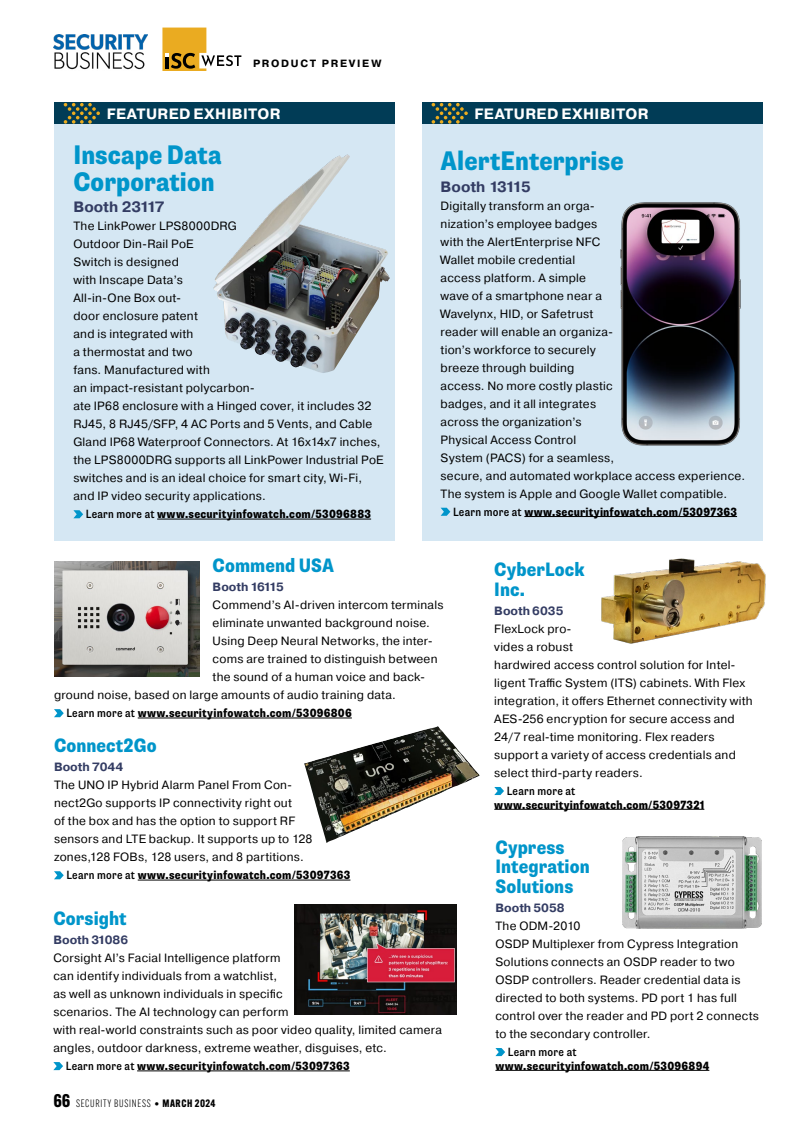
<style>
.page{position:relative;width:810px;height:1134px;background:#fff}
.page>*{position:absolute;margin:0;border:0;box-sizing:border-box;transform-origin:0 0}
.t1{font:800 condensed 27px/27px "Supria Sans";color:#0095ca}
.t2{font:800 condensed 19.5px/19.5px "Supria Sans";letter-spacing:.005em;color:#0095ca}
.t3{font:700 15px "Pragmatica";letter-spacing:.025em;color:#fff}
.t4{font:700 15px "Pragmatica";color:#333c63}
.t5{font:700 15px "Pragmatica";letter-spacing:-.04em;color:#333c63}
.t6{font:12px/18px "Pragmatica";letter-spacing:.02em;color:#000}
.t7{font:800 condensed 12px "Supria Sans";letter-spacing:.02em;color:#000}
.t8{font:700 12px "Pragmatica";color:#333c63}
.t9{font:500 condensed 12px "Supria Sans";letter-spacing:.02em;color:#000}
.t10{font:700 12px "Pragmatica";letter-spacing:-.035em;color:#333c63}
.t11{font:300 10.5px "Alternate Gothic ATF";letter-spacing:.07em;color:#000}
.t12{font:700 10.5px "Pragmatica";letter-spacing:.16em;color:#000}
.s1{font-weight:500}
.s2{font-weight:700;font-size:18px}
.s3{font-weight:700}
</style>
<div class="page">
<svg style="left:162px;top:28px;width:79px;height:43px"></svg>
<img style="left:53px;top:35px;width:94px;height:35px">
<div style="left:54px;top:103px;width:341px;height:438px;background:#d5e7f3"></div>
<div style="left:54px;top:103px;width:341px;height:21px;background:#013c56"></div>
<svg style="left:64px;top:103px;width:36px;height:21px"></svg>
<div style="left:422px;top:103px;width:341px;height:438px;background:#d5e7f3"></div>
<div style="left:422px;top:103px;width:341px;height:21px;background:#013c56"></div>
<svg style="left:432px;top:103px;width:36px;height:21px"></svg>
<hr style="left:157px;top:519px;width:214px;height:1px;background:#000">
<svg style="left:73px;top:510px;width:10px;height:8px"></svg>
<img style="left:213px;top:155px;width:134px;height:217px">
<hr style="left:524px;top:516px;width:213px;height:1px;background:#000">
<svg style="left:441px;top:508px;width:9px;height:8px"></svg>
<img style="left:620px;top:202px;width:121px;height:244px">
<hr style="left:138px;top:880px;width:212px;height:1px;background:#000">
<svg style="left:54px;top:871px;width:10px;height:8px"></svg>
<img style="left:304px;top:726px;width:176px;height:117px">
<hr style="left:137px;top:1071px;width:213px;height:1px;background:#000">
<svg style="left:53px;top:1062px;width:10px;height:8px"></svg>
<img style="left:295px;top:904px;width:161px;height:111px">
<hr style="left:138px;top:718px;width:214px;height:1px;background:#000">
<svg style="left:54px;top:709px;width:10px;height:8px"></svg>
<img style="left:54px;top:562px;width:145px;height:114px">
<hr style="left:495px;top:1070px;width:214px;height:1px;background:#000">
<svg style="left:495px;top:1048px;width:10px;height:8px"></svg>
<img style="left:622px;top:837px;width:140px;height:92px">
<hr style="left:494px;top:809px;width:210px;height:1px;background:#000">
<svg style="left:494px;top:787px;width:10px;height:8px"></svg>
<img style="left:601px;top:558px;width:165px;height:86px">
<p class="t12" style="left:253px;top:56px;width:130px">PRODUCT PREVIEW</p>
<p class="t3" style="left:107px;top:104px;width:175px">FEATURED EXHIBITOR</p>
<p class="t3" style="left:475px;top:104px;width:175px">FEATURED EXHIBITOR</p>
<h1 class="t1" style="left:73px;top:142px;width:150px">Inscape Data<br>Corporation</h1>
<p class="t4" style="left:73px;top:198px;width:92px">Booth 23117</p>
<p class="t6" style="left:73px;top:218px;width:312px">The LinkPower LPS8000DRG<br>Outdoor Din-Rail PoE<br>Switch is designed<br>with Inscape Data’s<br>All-in-One Box out-<br>door enclosure patent<br>and is integrated with<br>a thermostat and two<br>fans. Manufactured with<br>an impact-resistant polycarbon-<br>ate IP68 enclosure with a Hinged cover, it includes 32<br>RJ45, 8 RJ45/SFP, 4 AC Ports and 5 Vents, and Cable Gland IP68 Waterproof Connectors. At 16x14x7 inches, the LPS8000DRG supports all LinkPower Industrial PoE switches and is an ideal choice for smart city, Wi-Fi, and IP video security applications.</p>
<p class="t7" style="left:86px;top:507px;width:287px"><span class="s1">Learn more at</span> www.securityinfowatch.com/53096883</p>
<h1 class="t1" style="left:441px;top:148px;width:184px">AlertEnterprise</h1>
<p class="t5" style="left:441px;top:177px;width:92px">Booth 13115</p>
<p class="t6" style="left:441px;top:197px;width:306px">Digitally transform an orga-<br>nization’s employee badges<br>with the AlertEnterprise NFC<br>Wallet mobile credential<br>access platform. A simple<br>wave of a smartphone near a<br>Wavelynx, HID, or Safetrust<br>reader will enable an organiza-<br>tion’s workforce to securely<br>breeze through building<br>access. No more costly plastic<br>badges, and it all integrates<br>across the organization’s<br>Physical Access Control<br>System (PACS) for a seamless,<br>secure, and automated workplace access experience.<br>The system is Apple and Google Wallet compatible.</p>
<p class="t7" style="left:453px;top:504px;width:286px"><span class="s1">Learn more at</span> www.securityinfowatch.com/53097363</p>
<h2 class="t2" style="left:213px;top:556px;width:123px">Commend USA</h2>
<p class="t10" style="left:213px;top:579px;width:73px">Booth 16115</p>
<p class="t6" style="left:213px;top:597px;width:232px">Commend’s AI-driven intercom terminals</p>
<p class="t6" style="left:213px;top:615px;width:219px">eliminate unwanted background noise.</p>
<p class="t6" style="left:213px;top:633px;width:222px">Using Deep Neural Networks, the inter-</p>
<p class="t6" style="left:213px;top:651px;width:226px">coms are trained to distinguish between</p>
<p class="t6" style="left:213px;top:669px;width:214px">the sound of a human voice and back-</p>
<p class="t6" style="left:54px;top:687px;width:344px">ground noise, based on large amounts of audio training data.</p>
<p class="t7" style="left:66px;top:706px;width:287px"><span class="s1">Learn more at</span> www.securityinfowatch.com/53096806</p>
<h2 class="t2" style="left:54px;top:736px;width:104px">Connect2Go</h2>
<p class="t8" style="left:54px;top:760px;width:71px">Booth 7044</p>
<p class="t6" style="left:54px;top:777px;width:260px">The UNO IP Hybrid Alarm Panel From Con&shy;nect2Go supports IP connectivity right out<br>of the box and has the option to support RF sensors and LTE backup. It supports up to 128 zones,128 FOBs, 128 users, and 8 partitions.</p>
<p class="t7" style="left:66px;top:868px;width:286px"><span class="s1">Learn more at</span> www.securityinfowatch.com/53097363</p>
<h2 class="t2" style="left:53px;top:909px;width:75px">Corsight</h2>
<p class="t8" style="left:53px;top:932px;width:76px">Booth 31086</p>
<p class="t6" style="left:53px;top:949px;width:390px">Corsight AI’s Facial Intelligence platform<br>can identify individuals from a watchlist,<br>as well as unknown individuals in specific<br>scenarios. The AI technology can perform<br>with real-world constraints such as poor video quality, limited camera angles, outdoor darkness, extreme weather, disguises, etc.</p>
<p class="t7" style="left:66px;top:1059px;width:286px"><span class="s1">Learn more at</span> www.securityinfowatch.com/53097363</p>
<p class="t11" style="left:53px;top:1097px;width:164px"><span class="s2">66</span> SECURITY BUSINESS <span class="s3">• MARCH 2024</span></p>
<h2 class="t2" style="left:494px;top:560px;width:92px">CyberLock<br>Inc.</h2>
<p class="t8" style="left:494px;top:603px;width:71px">Booth 6035</p>
<p class="t6" style="left:494px;top:620px;width:260px">FlexLock pro-<br>vides a robust<br>hardwired access control solution for Intel&shy;ligent Traffic System (ITS) cabinets. With Flex integration, it offers Ethernet connectivity with AES-256 encryption for secure access and 24/7 real-time monitoring. Flex readers support a variety of access credentials and select third-party readers.</p>
<p class="t9" style="left:507px;top:784px;width:70px">Learn more at</p>
<p class="t7" style="left:494px;top:797px;width:212px">www.securityinfowatch.com/53097321</p>
<h2 class="t2" style="left:495px;top:838px;width:96px">Cypress<br>Integration<br>Solutions</h2>
<p class="t8" style="left:495px;top:900px;width:71px">Booth 5058</p>
<p class="t6" style="left:495px;top:917px;width:265px">The ODM-2010<br>OSDP Multiplexer from Cypress Integration Solutions connects an OSDP reader to two OSDP controllers. Reader credential data is directed to both systems. PD port 1 has full control over the reader and PD port 2 connects to the secondary controller.</p>
<p class="t9" style="left:508px;top:1045px;width:70px">Learn more at</p>
<p class="t7" style="left:495px;top:1058px;width:215px">www.securityinfowatch.com/53096894</p>
</div>
